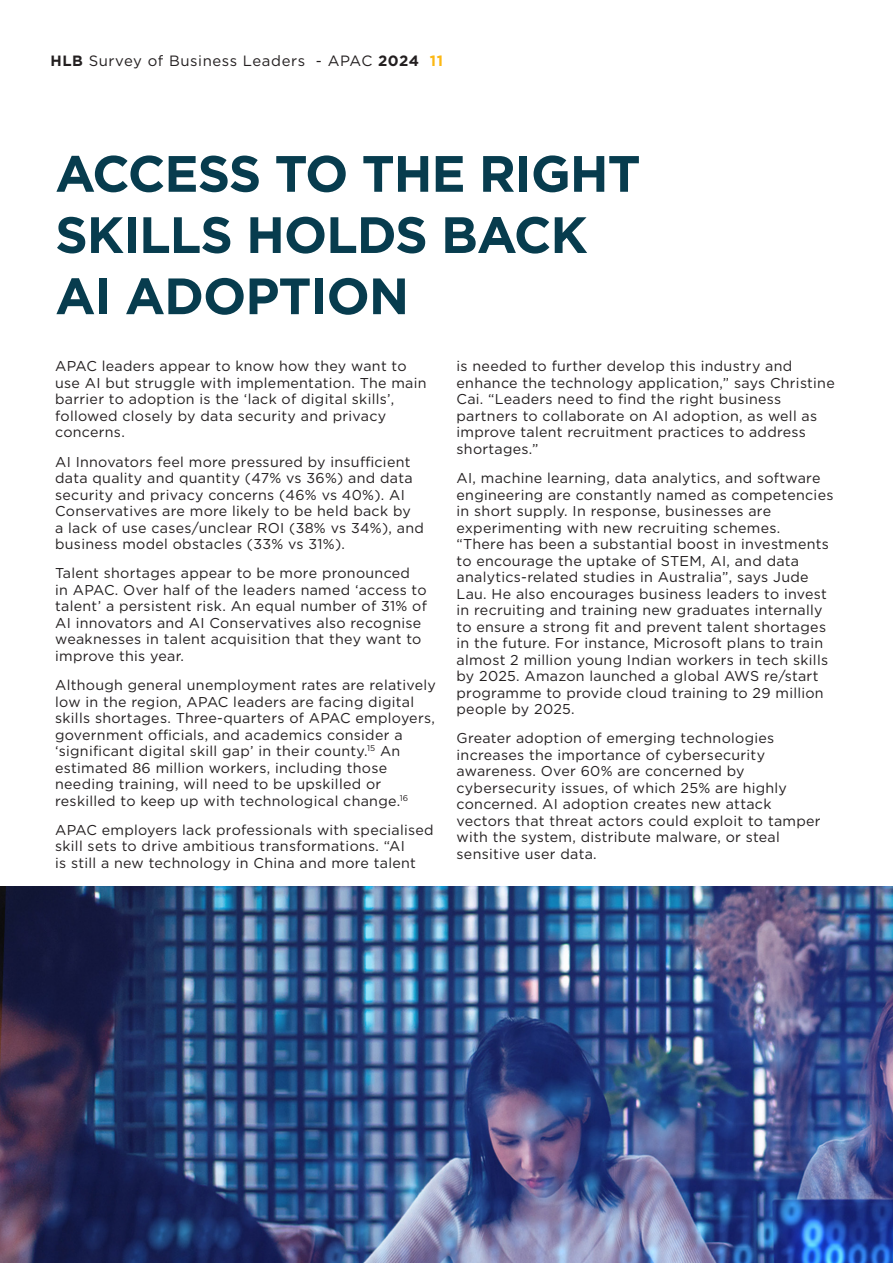
<style>
.page{position:relative;width:893px;height:1263px;background:#fff}
.page>*{position:absolute;margin:0;border:0;box-sizing:border-box;transform-origin:0 0}
.Main_head_-_Yellow{font:700 51px/61.2px "Gotham";letter-spacing:-.02em;color:#073c4e}
.t1{font:14.85px "Gotham";letter-spacing:.04em;color:#231f20}
.Body_Copy_-_Dark_grey{font:14.25px/16.5px "Gotham";letter-spacing:.02em;color:#231f20}
.s1{font-weight:700}
.s2{font-weight:700;color:#fcb814}
</style>
<div class="page">
<img style="left:0;top:887px;width:893px;height:376px">
<p class="t1" style="left:50px;top:51px;width:394px"><span class="s1">HLB</span> Survey of Business Leaders - APAC <span class="s1">2024</span> <span class="s2">11</span></p>
<p class="Main_head_-_Yellow" style="left:55px;top:143px;width:587px">ACCESS TO THE RIGHT<br>SKILLS HOLDS BACK<br>AI ADOPTION</p>
<p class="Body_Copy_-_Dark_grey" style="left:55px;top:358px;width:373px">APAC leaders appear to know how they want to use AI but struggle with implementation. The main barrier to adoption is the ‘lack of digital skills’, followed closely by data security and privacy concerns.</p>
<p class="Body_Copy_-_Dark_grey" style="left:55px;top:453px;width:370px">AI Innovators feel more pressured by insufficient data quality and quantity (47% vs 36%) and data security and privacy concerns (46% vs 40%). AI Conservatives are more likely to be held back by<br>a lack of use cases/unclear ROI (38% vs 34%), and business model obstacles (33% vs 31%).</p>
<p class="Body_Copy_-_Dark_grey" style="left:55px;top:565px;width:373px">Talent shortages appear to be more pronounced<br>in APAC. Over half of the leaders named ‘access to talent’ a persistent risk. An equal number of 31% of AI innovators and AI Conservatives also recognise weaknesses in talent acquisition that they want to improve this year.</p>
<p class="Body_Copy_-_Dark_grey" style="left:55px;top:676px;width:382px">Although general unemployment rates are relatively low in the region, APAC leaders are facing digital skills shortages. Three-quarters of APAC employers, government officials, and academics consider a ‘significant digital skill gap’ in their county.<sup>15</sup> An estimated 86 million workers, including those needing training, will need to be upskilled or reskilled to keep up with technological change.<sup>16</sup></p>
<p class="Body_Copy_-_Dark_grey" style="left:55px;top:821px;width:380px">APAC employers lack professionals with specialised skill sets to drive ambitious transformations. “AI<br>is still a new technology in China and more talent</p>
<p class="Body_Copy_-_Dark_grey" style="left:457px;top:358px;width:380px">is needed to further develop this industry and enhance the technology application,” says Christine Cai. “Leaders need to find the right business partners to collaborate on AI adoption, as well as improve talent recruitment practices to address shortages.”</p>
<p class="Body_Copy_-_Dark_grey" style="left:457px;top:469px;width:378px">AI, machine learning, data analytics, and software engineering are constantly named as competencies in short supply. In response, businesses are experimenting with new recruiting schemes.<br>“There has been a substantial boost in investments to encourage the uptake of STEM, AI, and data analytics-related studies in Australia”, says Jude Lau. He also encourages business leaders to invest in recruiting and training new graduates internally to ensure a strong fit and prevent talent shortages in the future. For instance, Microsoft plans to train almost 2 million young Indian workers in tech skills by 2025. Amazon launched a global AWS re/start programme to provide cloud training to 29 million people by 2025.</p>
<p class="Body_Copy_-_Dark_grey" style="left:457px;top:730px;width:366px">Greater adoption of emerging technologies increases the importance of cybersecurity awareness. Over 60% are concerned by cybersecurity issues, of which 25% are highly concerned. AI adoption creates new attack vectors that threat actors could exploit to tamper with the system, distribute malware, or steal sensitive user data.</p>
</div>
